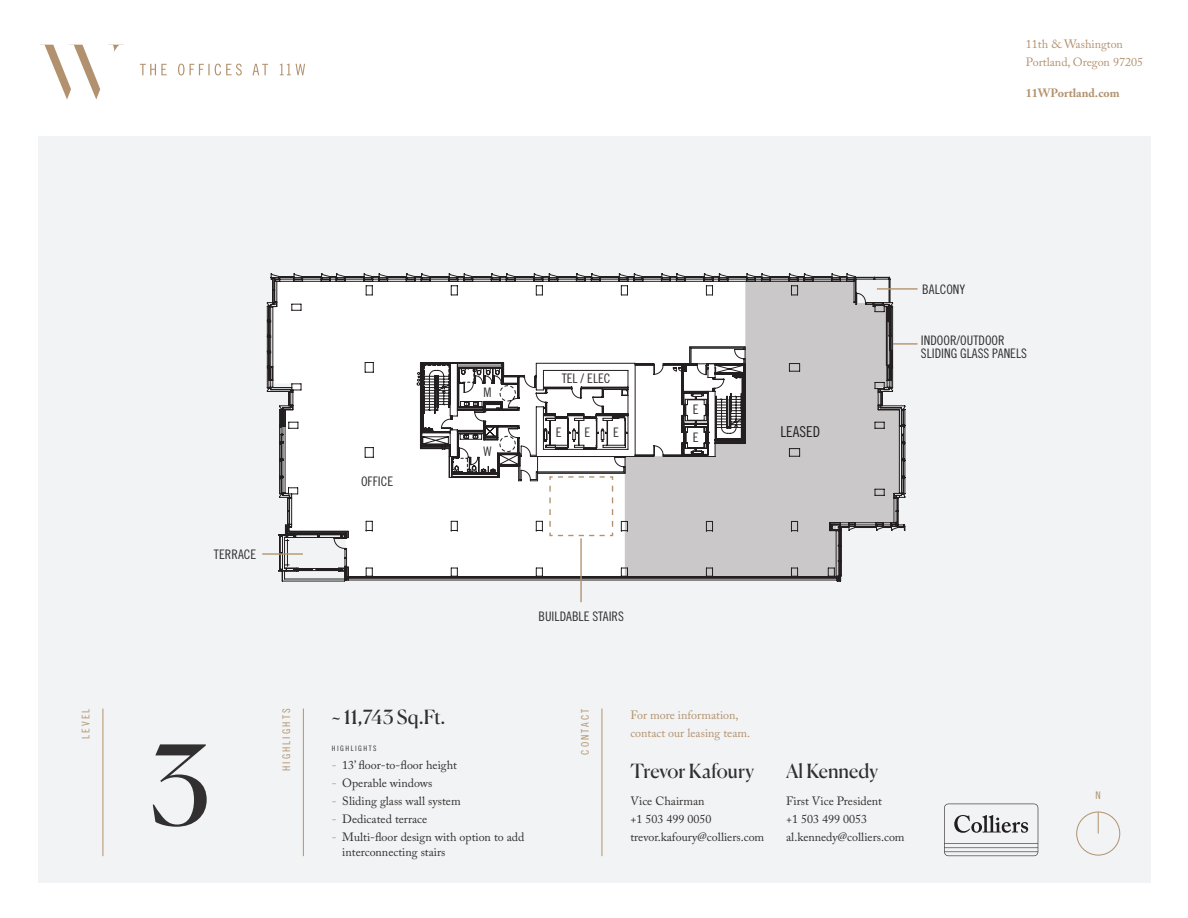
<style>
.page{position:relative;width:1188px;height:918px;background:#fff}
.page>*{position:absolute;margin:0;border:0;box-sizing:border-box;transform-origin:0 0}
.t1{font:110.25px "Canela";color:#312f30}
.t2{font:19.5px "Canela";letter-spacing:-.005em;color:#312f30}
.t3{font:15px "Trade Gothic LT Std Cn 18";color:#231f20}
.t4{font:13.2px/13.2px "Trade Gothic LT Std Cn 18";color:#312f30}
.t5{font:12px/18px "Adobe Caslon Pro";color:#312f30}
.t6{font:12px/18px "Adobe Caslon Pro";color:#b2926e}
.t7{font:700 12px "Adobe Caslon Pro";color:#b2926e}
.t8{font:10.5px "Trade Gothic LT Std Cn 18";letter-spacing:.2em;color:#b2926e}
.t9{font:7.5px "Trade Gothic LT Std Cn 18";letter-spacing:.2em;color:#312f30}
.s1{color:#b2926e}
</style>
<div class="page">
<div style="left:38px;top:136px;width:1112px;height:746px;background:#f2f3f4"></div>
<svg style="left:44px;top:45px;width:75px;height:55px"></svg>
<svg style="left:140px;top:64px;width:165px;height:11px"></svg>
<hr style="left:103px;top:709px;width:1px;height:147px;background:#b2926e">
<hr style="left:303px;top:709px;width:1px;height:147px;background:#b2926e">
<hr style="left:602px;top:709px;width:1px;height:147px;background:#b2926e">
<div style="left:1076px;top:812px;width:44px;height:43px;border:1px solid #b2926e;border-radius:50%"></div>
<svg style="left:1098px;top:812px;width:1px;height:22px"></svg>
<svg style="left:944px;top:804px;width:94px;height:52px"></svg>
<svg style="left:267px;top:274px;width:638px;height:307px"></svg>
<hr style="left:893px;top:343px;width:25px;height:2px;background:#b2926e">
<hr style="left:580px;top:538px;width:2px;height:64px;background:#b2926e">
<hr style="left:877px;top:288px;width:41px;height:2px;background:#b2926e">
<hr style="left:262px;top:553px;width:41px;height:2px;background:#b2926e">
<svg style="left:518px;top:347px;width:227px;height:190px"></svg>
<p class="t6" style="left:1026px;top:35px;width:119px">11th &amp; Washington<br>Portland, Oregon 97205</p>
<p class="t7" style="left:1026px;top:86px;width:95px">11WPortland.com</p>
<p class="t4" style="left:214px;top:548px;width:44px">TERRACE</p>
<p class="t4" style="left:361px;top:474px;width:34px">OFFICE</p>
<p class="t4" style="left:483px;top:385px;width:10px">M</p>
<p class="t4" style="left:483px;top:444px;width:10px">W</p>
<p class="t4" style="left:562px;top:372px;width:50px">TEL / ELEC</p>
<p class="t4" style="left:556px;top:426px;width:7px">E</p>
<p class="t4" style="left:584px;top:426px;width:7px">E</p>
<p class="t4" style="left:613px;top:426px;width:7px">E</p>
<p class="t4" style="left:539px;top:610px;width:87px">BUILDABLE STAIRS</p>
<p class="t4" style="left:693px;top:403px;width:7px">E</p>
<p class="t4" style="left:693px;top:431px;width:7px">E</p>
<p class="t3" style="left:780px;top:423px;width:41px">LEASED</p>
<p class="t4" style="left:922px;top:282px;width:45px">BALCONY</p>
<p class="t4" style="left:921px;top:334px;width:108px">INDOOR/OUTDOOR<br>SLIDING GLASS PANELS</p>
<p class="t8" style="left:80px;top:739px;width:32px;rotate:-90deg">LEVEL</p>
<p class="t8" style="left:280px;top:771px;width:64px;rotate:-90deg">HIGHLIGHTS</p>
<p class="t8" style="left:579px;top:755px;width:48px;rotate:-90deg">CONTACT</p>
<p class="t6" style="left:630px;top:706px;width:121px">For more information, contact our leasing team.</p>
<p class="t2" style="left:332px;top:702px;width:115px">~ 11,743 Sq.Ft.</p>
<p class="t9" style="left:332px;top:744px;width:46px">HIGHLIGHTS</p>
<p class="t5" style="left:332px;top:756px;width:127px"><span class="s1">-</span> 13’ floor-to-floor height</p>
<p class="t5" style="left:332px;top:774px;width:102px"><span class="s1">-</span> Operable windows</p>
<p class="t5" style="left:332px;top:792px;width:130px"><span class="s1">-</span> Sliding glass wall system</p>
<p class="t5" style="left:332px;top:810px;width:97px"><span class="s1">-</span> Dedicated terrace</p>
<p class="t5" style="left:332px;top:828px;width:194px"><span class="s1">-</span> Multi-floor design with option to add</p>
<p class="t1" style="left:149px;top:700px;width:63px">3</p>
<h2 class="t2" style="left:630px;top:756px;width:125px">Trevor Kafoury</h2>
<p class="t5" style="left:630px;top:792px;width:135px">Vice Chairman<br>+1 503 499 0050 trevor.kafoury@colliers.com</p>
<p class="t5" style="left:342px;top:843px;width:105px">interconnecting stairs</p>
<h2 class="t2" style="left:786px;top:756px;width:94px">Al Kennedy</h2>
<p class="t5" style="left:786px;top:792px;width:120px">First Vice President<br>+1 503 499 0053 al.kennedy@colliers.com</p>
<p class="t8" style="left:1096px;top:789px;width:7px">N</p>
</div>
